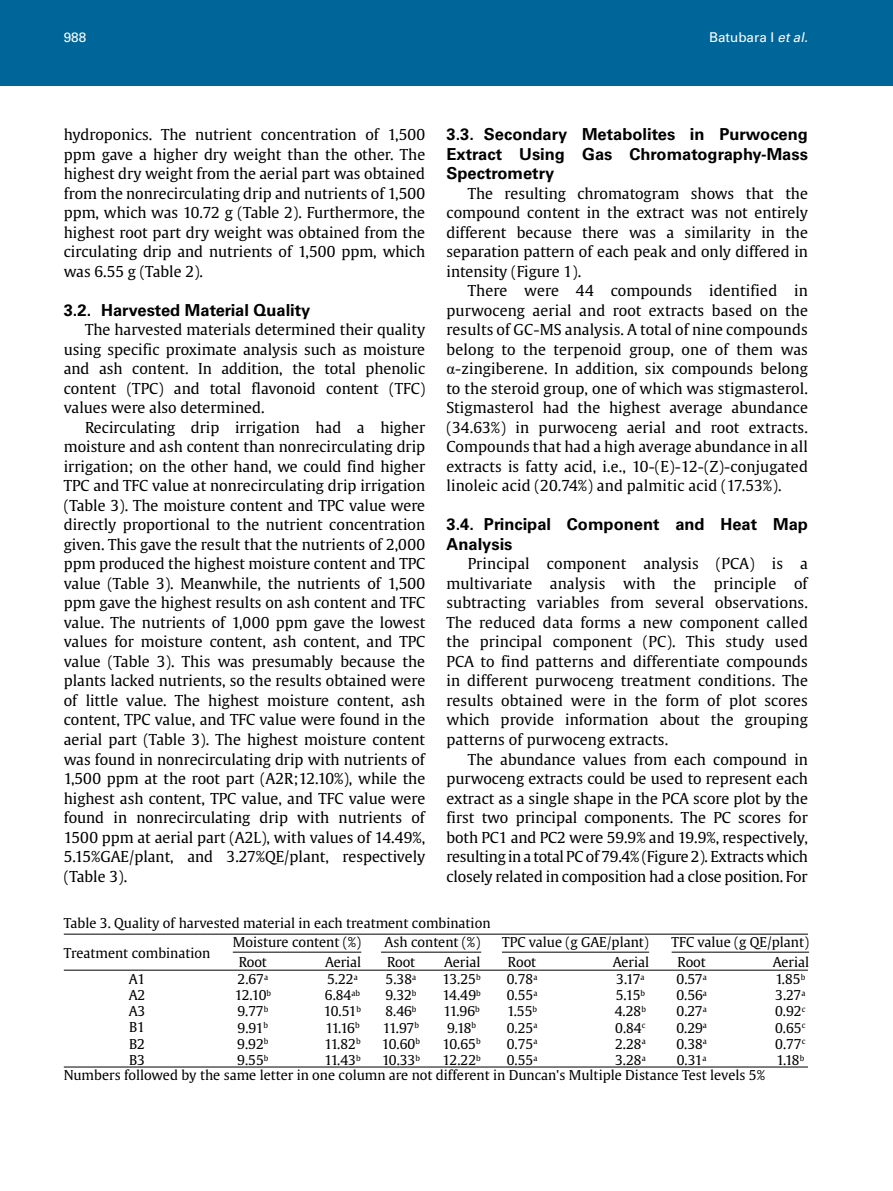
<style>
.page{position:relative;width:893px;height:1191px;background:#fff}
.page>*{position:absolute;margin:0;border:0;box-sizing:border-box;transform-origin:0 0}
.t1{font:700 16.5px/19.5px "Univers LT Std";color:#000;text-align:justify}
.t2{font:15px/19.5px "Gulliver";color:#000;text-align:justify}
.t3{font:13.5px/16.2px "Gulliver";color:#000;text-align:justify}
.t4{font:13.5px/16.2px "Gulliver";letter-spacing:-.065em;color:#000}
.t5{font:13.5px/16.2px "Gulliver";letter-spacing:-.05em;color:#000;text-align:center}
.t6{font:13.5px "Univers LT Std";color:#fff}
.s1{font-style:italic}
.s2{font-family:"Times New Roman";font-size:16.5px}
</style>
<div class="page">
<hr style="left:64px;top:933px;width:744px;height:1px;background:#000">
<hr style="left:233px;top:951px;width:128px;height:1px;background:#000">
<hr style="left:502px;top:951px;width:147px;height:1px;background:#000">
<hr style="left:381px;top:951px;width:100px;height:1px;background:#000">
<hr style="left:672px;top:951px;width:137px;height:1px;background:#000">
<hr style="left:64px;top:969px;width:744px;height:1px;background:#000">
<hr style="left:64px;top:1066px;width:744px;height:1px;background:#000">
<div style="left:0;top:0;width:893px;height:85px;background:#069"></div>
<p class="t6" style="left:64px;top:30px;width:24px">988</p>
<p class="t6" style="left:709px;top:30px;width:103px">Batubara I <span class="s1">etal.</span></p>
<p class="t1" style="left:446px;top:125px;width:363px">3.3. Secondary Metabolites in Purwoceng Extract Using Gas Chromatography-Mass Spectrometry</p>
<p class="t2" style="left:446px;top:183px;width:363px;text-indent:21px">The resulting chromatogram shows that the compound content in the extract was not entirely different because there was a similarity in the separation pattern of each peak and only differed in intensity (Figure 1).</p>
<p class="t2" style="left:446px;top:281px;width:363px;text-indent:21px">There were 44 compounds identified in purwoceng aerial and root extracts based on the results of GC-MS analysis. A total of nine compounds belong to the terpenoid group, one of them was <span class="s2">α</span>-zingiberene. In addition, six compounds belong to the steroid group, one of which was stigmasterol.<br>Stigmasterol had the highest average abundance (34.63%) in purwoceng aerial and root extracts.<br>Compounds that had a high average abundance in all extracts is fatty acid, i.e., 10-(E)-12-(Z)-conjugated linoleic acid (20.74%) and palmitic acid (17.53%).</p>
<p class="t1" style="left:446px;top:515px;width:363px">3.4. Principal Component and Heat Map<br>Analysis</p>
<p class="t2" style="left:446px;top:554px;width:363px;text-indent:21px">Principal component analysis (PCA) is a multivariate analysis with the principle of subtracting variables from several observations.<br>The reduced data forms a new component called the principal component (PC). This study used PCA to find patterns and differentiate compounds in different purwoceng treatment conditions. The results obtained were in the form of plot scores which provide information about the grouping patterns of purwoceng extracts.</p>
<p class="t2" style="left:446px;top:749px;width:363px;text-indent:21px">The abundance values from each compound in purwoceng extracts could be used to represent each extract as a single shape in the PCA score plot by the first two principal components. The PC scores for both PC1 and PC2 were 59.9% and 19.9%, respectively, resulting in a total PC of 79.4% (Figure 2). Extracts which closely related in composition had a close position. For</p>
<p class="t3" style="left:64px;top:915px;width:428px">Table 3. Quality of harvested material in each treatment combination</p>
<p class="t2" style="left:64px;top:125px;width:363px">hydroponics. The nutrient concentration of 1,500 ppm gave a higher dry weight than the other. The highest dry weight from the aerial part was obtained from the nonrecirculating drip and nutrients of 1,500 ppm, which was 10.72 g (Table 2). Furthermore, the highest root part dry weight was obtained from the circulating drip and nutrients of 1,500 ppm, which was 6.55 g (Table 2).</p>
<p class="t1" style="left:64px;top:300px;width:248px">3.2. Harvested Material Quality</p>
<p class="t2" style="left:64px;top:320px;width:363px;text-indent:21px">The harvested materials determined their quality using specific proximate analysis such as moisture and ash content. In addition, the total phenolic content (TPC) and total flavonoid content (TFC) values were also determined.</p>
<p class="t2" style="left:64px;top:417px;width:363px;text-indent:21px">Recirculating drip irrigation had a higher moisture and ash content than nonrecirculating drip irrigation; on the other hand, we could find higher TPC and TFC value at nonrecirculating drip irrigation (Table 3). The moisture content and TPC value were directly proportional to the nutrient concentration given. This gave the result that the nutrients of 2,000 ppm produced the highest moisture content and TPC value (Table 3). Meanwhile, the nutrients of 1,500 ppm gave the highest results on ash content and TFC value. The nutrients of 1,000 ppm gave the lowest values for moisture content, ash content, and TPC value (Table 3). This was presumably because the plants lacked nutrients, so the results obtained were of little value. The highest moisture content, ash content, TPC value, and TFC value were found in the aerial part (Table 3). The highest moisture content was found in nonrecirculating drip with nutrients of 1,500 ppm at the root part (A2R;12.10%), while the highest ash content, TPC value, and TFC value were found in nonrecirculating drip with nutrients of 1500 ppm at aerial part (A2L), with values of 14.49%, 5.15%GAE/plant, and 3.27%QE/plant, respectively (Table 3).</p>
<p class="t3" style="left:64px;top:945px;width:148px">Treatment combination</p>
<p class="t3" style="left:233px;top:933px;width:130px">Moisture content (%)</p>
<p class="t3" style="left:385px;top:933px;width:97px">Ash content (%)</p>
<p class="t3" style="left:502px;top:933px;width:148px">TPC value (g GAE/plant)</p>
<p class="t3" style="left:672px;top:933px;width:139px">TFC value (g QE/plant)</p>
<p class="t3" style="left:239px;top:954px;width:30px">Root</p>
<p class="t3" style="left:325px;top:954px;width:38px">Aerial</p>
<p class="t3" style="left:387px;top:954px;width:30px">Root</p>
<p class="t3" style="left:444px;top:954px;width:38px">Aerial</p>
<p class="t3" style="left:508px;top:954px;width:30px">Root</p>
<p class="t3" style="left:613px;top:954px;width:38px">Aerial</p>
<p class="t3" style="left:678px;top:954px;width:30px">Root</p>
<p class="t3" style="left:773px;top:954px;width:38px">Aerial</p>
<p class="t5" style="left:442px;top:971px;width:40px">13.25<sup>b<br></sup>14.49<sup>b<br></sup>11.96<sup>b<br></sup>9.18<sup>b<br></sup>10.65<sup>b<br></sup>12.22<sup>b</sup></p>
<p class="t3" style="left:775px;top:971px;width:32px">1.85<sup>b </sup>3.27<sup>a </sup>0.92<sup>c </sup>0.65<sup>c </sup>0.77<sup>c </sup>1.18<sup>b</sup></p>
<p class="t3" style="left:129px;top:970px;width:18px">A1<br>A2<br>A3<br>B1<br>B2<br>B3</p>
<p class="t3" style="left:235px;top:971px;width:38px;text-align:left">2.67<sup>a<br></sup>12.10<sup>b<br></sup>9.77<sup>b<br></sup>9.91<sup>b<br></sup>9.92<sup>b<br></sup>9.55<sup>b</sup></p>
<p class="t3" style="left:507px;top:971px;width:32px">0.78<sup>a </sup>0.55<sup>a </sup>1.55<sup>b </sup>0.25<sup>a </sup>0.75<sup>a </sup>0.55<sup>a</sup></p>
<p class="t4" style="left:324px;top:971px;width:39px">5.22<sup>a<br></sup>6.84<sup>ab<br></sup>10.51<sup>b<br></sup>11.16<sup>b<br></sup>11.82<sup>b<br></sup>11.43<sup>b</sup></p>
<p class="t3" style="left:615px;top:971px;width:33px">3.17<sup>a </sup>5.15<sup>b </sup>4.28<sup>b </sup>0.84<sup>c </sup>2.28<sup>a </sup>3.28<sup>a</sup></p>
<p class="t3" style="left:382px;top:971px;width:40px;text-align:left">5.38<sup>a<br></sup>9.32<sup>b<br></sup>8.46<sup>b<br></sup>11.97<sup>b<br></sup>10.60<sup>b<br></sup>10.33<sup>b</sup></p>
<p class="t3" style="left:676px;top:971px;width:32px">0.57<sup>a </sup>0.56<sup>a </sup>0.27<sup>a </sup>0.29<sup>a </sup>0.38<sup>a </sup>0.31<sup>a</sup></p>
<p class="t3" style="left:64px;top:1067px;width:703px">Numbers followed by the same letter in one column are not different in Duncan's Multiple Distance Test levels 5%</p>
</div>
